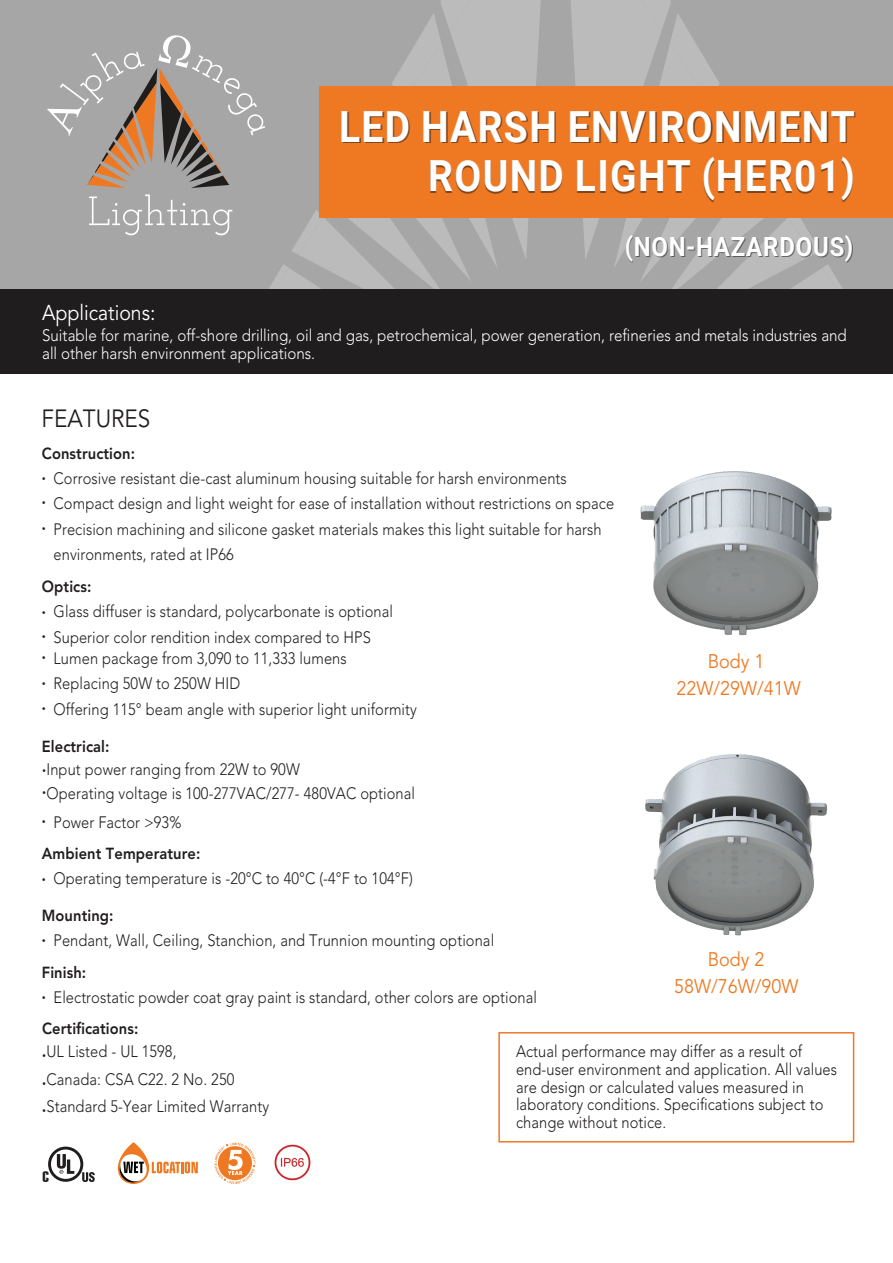
<style>
.page{position:relative;width:893px;height:1263px;background:#fff}
.page>*{position:absolute;margin:0;border:0;box-sizing:border-box;transform-origin:0 0}
.t1{font:700 42.9px/49.5px "Roboto";letter-spacing:.035em;color:#fff;text-align:right;scale:.91 1}
.t2{font:700 26.4px "Roboto";letter-spacing:.035em;color:#fff;scale:.91 1}
.t3{font:24.75px "Avenir LT Std";color:#201d1d;scale:.91 1}
.t4{font:21.45px "Avenir LT Std";color:#fff;scale:.91 1}
.t5{font:19.65px/27px "Avenir LT Std";color:#ef7923;text-align:center;scale:.92 1}
.t6{font:300 16.5px/25.5px "Avenir LT Std";letter-spacing:.005em;color:#201d1d;scale:.89 1}
.t7{font:300 16.5px/17.5px "Avenir LT Std";letter-spacing:.005em;color:#1e1c1b;scale:.89 1}
.t8{font:300 16.5px/18.3px "Avenir LT Std";color:#fff;scale:.92 1}
.t9{font:800 15.9px "Avenir LT Std";letter-spacing:.005em;color:#201d1e;scale:.92 1}
.t10{font:700 15.3px "Franchise";color:#1e1c1b;scale:1.32 1}
.t11{font:300 3.75px "Adobe Song Std";color:#201d1e;scale:.92 1}
.s1{font-family:"Adobe Song Std";font-size:3.75px;color:#201d1e}
</style>
<div class="page">
<div style="left:0;top:288px;width:893px;height:86px;background:#201d1e"></div>
<div style="left:0;top:0;width:893px;height:288px;background:#a6a6a6"></div>
<svg style="left:560px;top:0;width:292px;height:288px"></svg>
<svg style="left:47px;top:0;width:504px;height:288px"></svg>
<div style="left:319px;top:86px;width:574px;height:131px;background:#ef7923"></div>
<svg style="left:118px;top:1142px;width:80px;height:42px"></svg>
<svg style="left:214px;top:1143px;width:42px;height:41px"></svg>
<svg style="left:48px;top:1146px;width:47px;height:36px"></svg>
<img style="left:645px;top:754px;width:182px;height:182px">
<img style="left:640px;top:471px;width:192px;height:165px">
<div style="left:498px;top:1032px;width:356px;height:110px;border:2px solid #ed7926"></div>
<img style="left:274px;top:1144px;width:37px;height:37px">
<h1 class="t1" style="left:339px;top:100px;width:568px">LED HARSH ENVIRONMENT<br>ROUND LIGHT (HER01)</h1>
<h2 class="t2" style="left:625px;top:229px;width:253px">(NON-HAZARDOUS)</h2>
<h3 class="t4" style="left:42px;top:300px;width:126px">Applications:</h3>
<p class="t8" style="left:42px;top:326px;width:876px">Suitable for marine, off-shore drilling, oil and gas, petrochemical, power generation, refineries and metals industries and all other harsh environment applications.</p>
<h3 class="t3" style="left:42px;top:404px;width:121px">FEATURES</h3>
<p class="t9" style="left:42px;top:444px;width:103px">Construction:</p>
<p class="t11" style="left:42px;top:477px;width:5px">●</p>
<p class="t11" style="left:42px;top:501px;width:5px">●</p>
<p class="t11" style="left:42px;top:527px;width:5px">●</p>
<p class="t6" style="left:54px;top:465px;width:632px">Corrosive resistant die-cast aluminum housing suitable for harsh environments Compact design and light weight for ease of installation without restrictions on space Precision machining and silicone gasket materials makes this light suitable for harsh environments, rated at IP66</p>
<p class="t9" style="left:42px;top:577px;width:55px">Optics:</p>
<p class="t11" style="left:42px;top:611px;width:5px">●</p>
<p class="t11" style="left:42px;top:634px;width:5px">●</p>
<p class="t6" style="left:54px;top:599px;width:383px">Glass diffuser is standard, polycarbonate is optional<br>Superior color rendition index compared to HPS</p>
<p class="t6" style="left:42px;top:645px;width:344px"><sup>●</sup> Lumen package from 3,090 to 11,333 lumens</p>
<p class="t6" style="left:42px;top:671px;width:224px"><sup>●</sup> Replacing 50W to 250W HID</p>
<p class="t6" style="left:42px;top:696px;width:423px"><sup>●</sup> Offering 115° beam angle with superior light uniformity</p>
<p class="t9" style="left:42px;top:737px;width:75px">Electrical:</p>
<p class="t6" style="left:42px;top:756px;width:291px"><sup>●</sup> Input power ranging from 22W to 90W</p>
<p class="t6" style="left:42px;top:781px;width:420px"><sup>●</sup> Operating voltage is 100-277VAC/277- 480VAC optional</p>
<p class="t6" style="left:42px;top:809px;width:158px"><sup>●</sup> Power Factor &gt;93%</p>
<p class="t9" style="left:42px;top:844px;width:174px">Ambient Temperature:</p>
<p class="t11" style="left:42px;top:878px;width:5px">●</p>
<p class="t6" style="left:54px;top:866px;width:405px">Operating temperature is -20°C to 40°C (-4°F to 104°F)</p>
<p class="t9" style="left:42px;top:906px;width:79px">Mounting:</p>
<p class="t11" style="left:42px;top:939px;width:5px">●</p>
<p class="t6" style="left:54px;top:927px;width:497px">Pendant, Wall, Ceiling, Stanchion, and Trunnion mounting optional</p>
<p class="t9" style="left:42px;top:963px;width:50px">Finish:</p>
<p class="t11" style="left:42px;top:996px;width:5px">●</p>
<p class="t6" style="left:54px;top:984px;width:545px">Electrostatic powder coat gray paint is standard, other colors are optional</p>
<p class="t5" style="left:677px;top:648px;width:137px">Body 1<br>22W/29W/41W</p>
<p class="t5" style="left:674px;top:946px;width:137px">Body 2<br>58W/76W/90W</p>
<p class="t9" style="left:42px;top:1019px;width:106px">Certifications:</p>
<p class="t6" style="left:42px;top:1038px;width:152px"><span class="s1">●</span> UL Listed - UL 1598,</p>
<p class="t6" style="left:42px;top:1066px;width:217px"><span class="s1">●</span> Canada: CSA C22. 2 No. 250</p>
<p class="t6" style="left:42px;top:1094px;width:256px"><span class="s1">●</span> Standard 5-Year Limited Warranty</p>
<p class="t10" style="left:42px;top:1170px;width:7px">C</p>
<p class="t7" style="left:516px;top:1043px;width:362px">Actual performance may differ as a result of end-user environment and application. All values are design or calculated values measured in laboratory conditions. Specifications subject to change without notice.</p>
</div>
